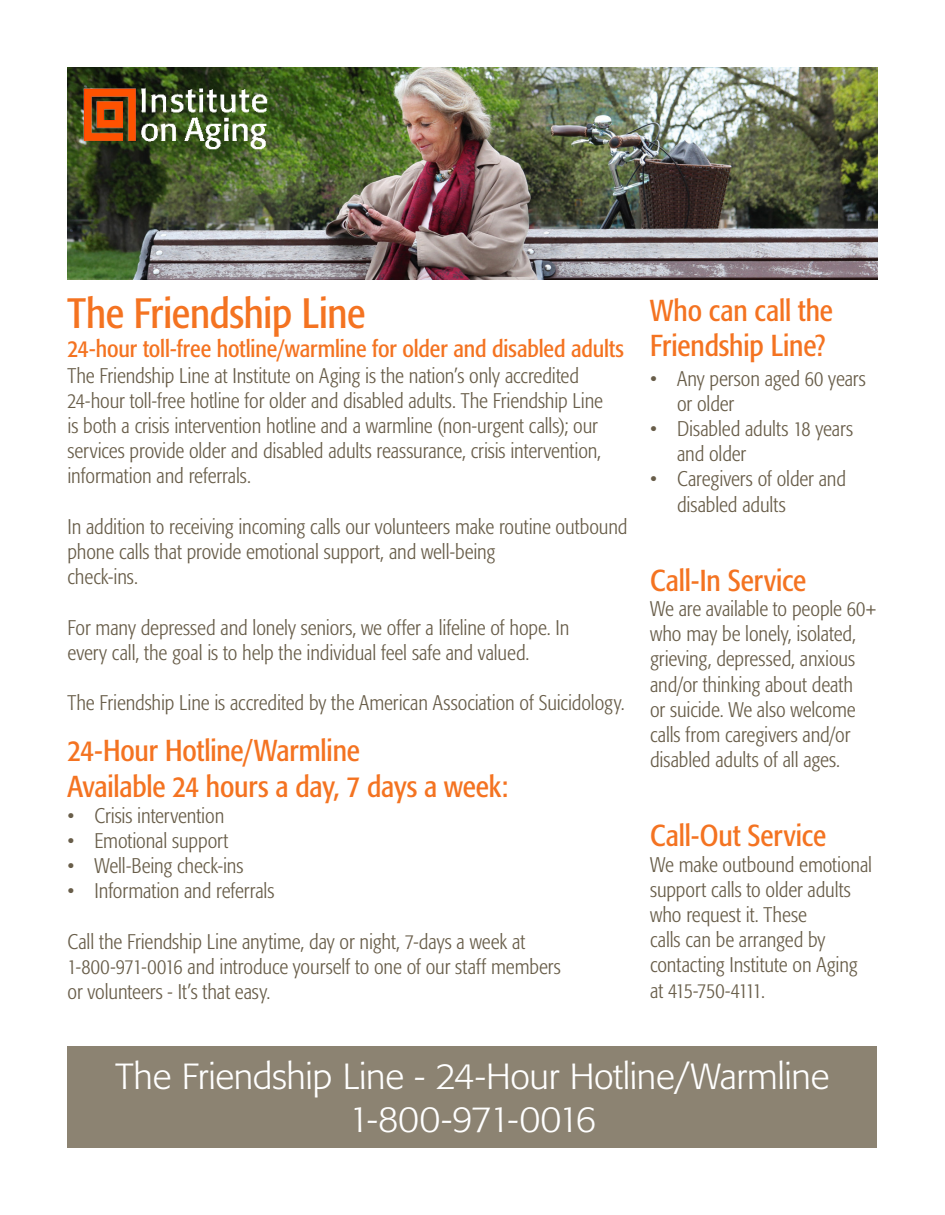
<style>
.page{position:relative;width:945px;height:1215px;background:#fff}
.page>*{position:absolute;margin:0;border:0;box-sizing:border-box;transform-origin:0 0}
.t1{font:condensed 42px "Formata";letter-spacing:-.01em;color:#f47321}
.t2{font:300 36px/43.2px "Formata";letter-spacing:-.01em;color:#fff;text-align:center}
.t3{font:condensed 30px/36px "Formata";letter-spacing:-.005em;color:#f47321}
.t4{font:condensed 24px "Formata";letter-spacing:-.005em;color:#f47321}
.t5{font:300 condensed 21px/25.2px "Formata";letter-spacing:-.005em;color:#685d49}
</style>
<div class="page">
<img style="left:68px;top:68px;width:810px;height:211px">
<div style="left:68px;top:1046px;width:810px;height:102px;background:#8c8372"></div>
<img style="left:84px;top:88px;width:183px;height:62px">
<p class="t1" style="left:68px;top:289px;width:300px">The Friendship Line</p>
<p class="t4" style="left:68px;top:334px;width:558px">24-hour toll-free hotline/warmline for older and disabled adults</p>
<p class="t5" style="left:68px;top:363px;width:537px">The Friendship Line at Institute on Aging is the nation’s only accredited 24-hour toll-free hotline for older and disabled adults. The Friendship Line is both a crisis intervention hotline and a warmline (non-urgent calls); our services provide older and disabled adults reassurance, crisis intervention, information and referrals.</p>
<p class="t5" style="left:68px;top:514px;width:561px">In addition to receiving incoming calls our volunteers make routine outbound phone calls that provide emotional support, and well-being<br>check-ins.</p>
<p class="t5" style="left:68px;top:615px;width:503px">For many depressed and lonely seniors, we offer a lifeline of hope. In every call, the goal is to help the individual feel safe and valued.</p>
<p class="t5" style="left:68px;top:691px;width:559px">The Friendship Line is accredited by the American Association of Suicidology.</p>
<p class="t3" style="left:68px;top:732px;width:442px">24-Hour Hotline/Warmline<br>Available 24 hours a day, 7 days a week:</p>
<p class="t5" style="left:68px;top:803px;width:158px">• Crisis intervention</p>
<p class="t5" style="left:68px;top:828px;width:162px">• Emotional support</p>
<p class="t5" style="left:68px;top:854px;width:177px">• Well-Being check-ins</p>
<p class="t5" style="left:68px;top:879px;width:208px">• Information and referrals</p>
<p class="t5" style="left:68px;top:929px;width:495px">Call the Friendship Line anytime, day or night, 7-days a week at<br>1-800-971-0016 and introduce yourself to one of our staff members or volunteers - It’s that easy.</p>
<p class="t3" style="left:650px;top:293px;width:184px;line-height:34.5px">Who can call the<br>Friendship Line?</p>
<p class="t5" style="left:677px;top:366px;width:190px;text-indent:-27px">• Any person aged 60 years or older</p>
<p class="t5" style="left:677px;top:416px;width:177px;text-indent:-27px">• Disabled adults 18 years and older</p>
<p class="t5" style="left:677px;top:467px;width:170px;text-indent:-27px">• Caregivers of older and disabled adults</p>
<p class="t3" style="left:650px;top:563px;width:158px">Call-In Service</p>
<p class="t5" style="left:650px;top:596px;width:228px">We are available to people 60+ who may be lonely, isolated, grieving, depressed, anxious and/or thinking about death<br>or suicide. We also welcome calls from caregivers and/or disabled adults of all ages.</p>
<p class="t3" style="left:650px;top:818px;width:178px">Call-Out Service</p>
<p class="t5" style="left:650px;top:852px;width:224px">We make outbound emotional support calls to older adults who request it. These<br>calls can be arranged by contacting Institute on Aging at 415-750-4111.</p>
<p class="t2" style="left:115px;top:1055px;width:716px">The Friendship Line - 24-Hour Hotline/Warmline<br>1-800-971-0016</p>
</div>
